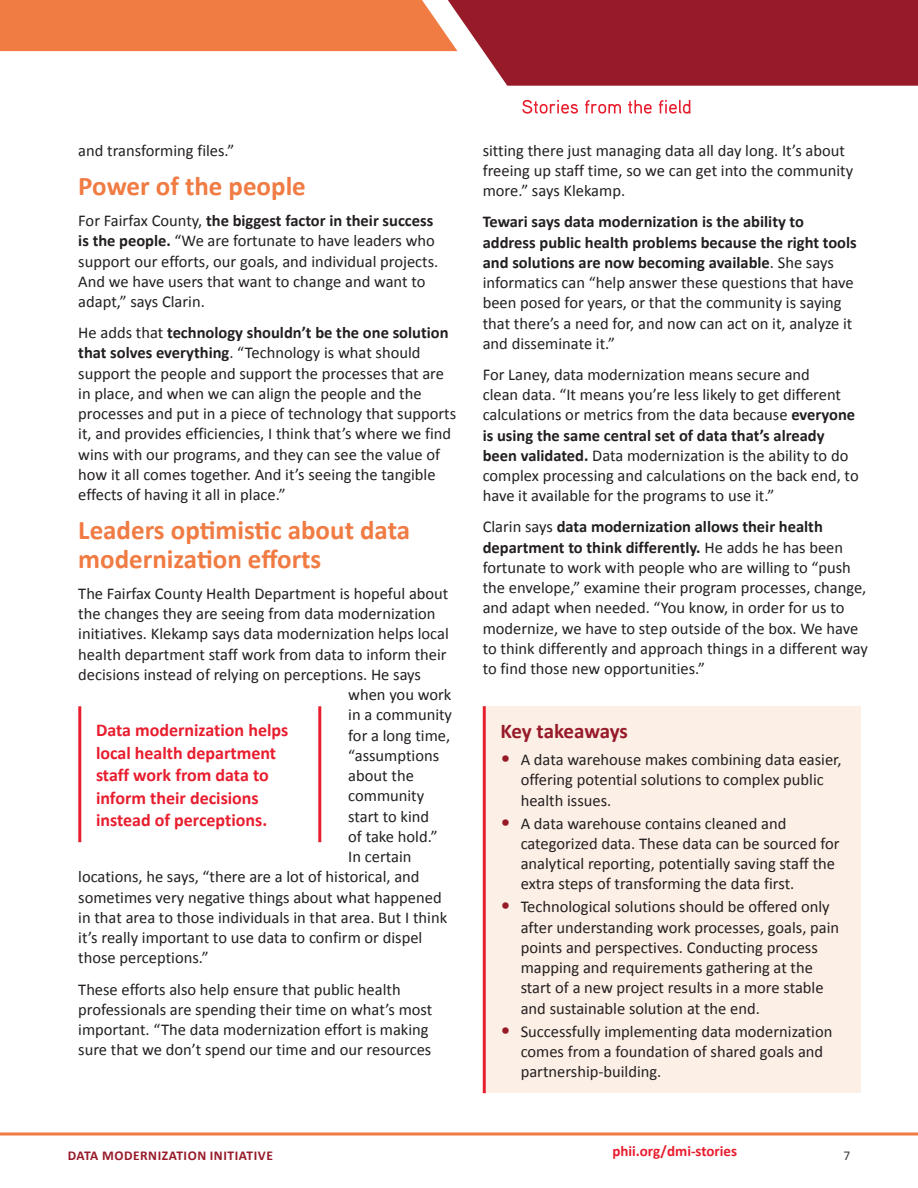
<style>
.page{position:relative;width:918px;height:1188px;background:#fff}
.page>*{position:absolute;margin:0;border:0;box-sizing:border-box;transform-origin:0 0}
.Header_1{font:700 27px/28.5px "Calibri";color:#f07b43}
.Header_2{font:700 21px "Calibri";letter-spacing:-.01em;color:#971a29}
.Callout_1{font:700 18px/22.5px "Calibri";color:#e81d2e}
.Body_Copy{font:16.5px/20.2px "Calibri";color:#231f20}
.t1{font:700 15px "Calibri";color:#e81d2e}
.t2{font:700 13.5px "Calibri";letter-spacing:.04em;color:#971a29}
.t3{font:13.5px "Calibri";color:#3e3e3f}
.s1{font-weight:700}
.s2{font-size:20.7px;color:#971a29}
</style>
<div class="page">
<svg style="left:0;top:0;width:918px;height:86px"></svg>
<svg style="left:0;top:1132px;width:918px;height:4px;background:#f39b71"></svg>
<svg style="left:522px;top:100px;width:56px;height:14px"></svg>
<svg style="left:585px;top:100px;width:36px;height:14px"></svg>
<svg style="left:628px;top:100px;width:24px;height:14px"></svg>
<svg style="left:659px;top:100px;width:32px;height:14px"></svg>
<hr style="left:78px;top:706px;width:3px;height:136px;background:#e81d2e">
<hr style="left:318px;top:706px;width:3px;height:136px;background:#e81d2e">
<div style="left:484px;top:706px;width:377px;height:387px;background:#fcefe5"></div>
<hr style="left:483px;top:706px;width:3px;height:387px;background:#e81d2e">
<p class="Body_Copy" style="left:78px;top:140px;width:158px">and transforming files.”</p>
<p class="Header_1" style="left:78px;top:171px;width:229px">Power of the people</p>
<p class="Body_Copy" style="left:78px;top:210px;width:362px">For Fairfax County, <span class="s1">the biggest factor in their success is the people.</span> “We are fortunate to have leaders who support our efforts, our goals, and individual projects.<br>And we have users that want to change and want to adapt,” says Clarin.</p>
<p class="Body_Copy" style="left:78px;top:322px;width:379px">He adds that <span class="s1">technology shouldn’t be the one solution that solves everything</span>. “Technology is what should support the people and support the processes that are in place, and when we can align the people and the processes and put in a piece of technology that supports it, and provides efficiencies, I think that’s where we find wins with our programs, and they can see the value of how it all comes together. And it’s seeing the tangible effects of having it all in place.”</p>
<p class="Header_1" style="left:78px;top:515px;width:333px">Leaders optimistic about data modernization efforts</p>
<p class="Body_Copy" style="left:78px;top:583px;width:372px">The Fairfax County Health Department is hopeful about</p>
<p class="Body_Copy" style="left:78px;top:603px;width:359px">the changes they are seeing from data modernization</p>
<p class="Body_Copy" style="left:78px;top:623px;width:372px">initiatives. Klekamp says data modernization helps local</p>
<p class="Body_Copy" style="left:78px;top:644px;width:370px">health department staff work from data to inform their</p>
<p class="Body_Copy" style="left:78px;top:664px;width:344px">decisions instead of relying on perceptions. He says</p>
<p class="Body_Copy" style="left:348px;top:684px;width:105px">when you work</p>
<p class="Body_Copy" style="left:348px;top:704px;width:105px">in a community</p>
<p class="Body_Copy" style="left:348px;top:725px;width:103px">for a long time,</p>
<p class="Body_Copy" style="left:348px;top:745px;width:92px">“assumptions</p>
<p class="Body_Copy" style="left:348px;top:765px;width:67px">about the</p>
<p class="Body_Copy" style="left:348px;top:785px;width:78px">community</p>
<p class="Body_Copy" style="left:348px;top:806px;width:82px">start to kind</p>
<p class="Body_Copy" style="left:348px;top:826px;width:91px">of take hold.”</p>
<p class="Body_Copy" style="left:348px;top:846px;width:65px">In certain</p>
<p class="Body_Copy" style="left:78px;top:866px;width:343px">locations, he says, “there are a lot of historical, and</p>
<p class="Body_Copy" style="left:78px;top:887px;width:365px">sometimes very negative things about what happened</p>
<p class="Body_Copy" style="left:78px;top:907px;width:370px">in that area to those individuals in that area. But I think</p>
<p class="Body_Copy" style="left:78px;top:927px;width:346px">it’s really important to use data to confirm or dispel</p>
<p class="Body_Copy" style="left:78px;top:947px;width:132px">those perceptions.”</p>
<p class="Body_Copy" style="left:78px;top:978px;width:356px">These efforts also help ensure that public health professionals are spending their time on what’s most important. “The data modernization effort is making sure that we don’t spend our time and our resources</p>
<p class="Callout_1" style="left:96px;top:718px;width:194px">Data modernization helps local health department staff work from data to inform their decisions instead of perceptions.</p>
<p class="Body_Copy" style="left:483px;top:140px;width:372px">sitting there just managing data all day long. It’s about freeing up staff time, so we can get into the community more.” says Klekamp.</p>
<p class="Body_Copy" style="left:483px;top:211px;width:376px"><span class="s1">Tewari says data modernization is the ability to address public health problems because the right tools and solutions are now becoming available</span>. She says informatics can “help answer these questions that have been posed for years, or that the community is saying that there’s a need for, and now can act on it, analyze it and disseminate it.”</p>
<p class="Body_Copy" style="left:483px;top:364px;width:377px">For Laney, data modernization means secure and<br>clean data. “It means you’re less likely to get different calculations or metrics from the data because <span class="s1">everyone is using the same central set of data that’s already been validated.</span> Data modernization is the ability to do complex processing and calculations on the back end, to have it available for the programs to use it.”</p>
<p class="Body_Copy" style="left:483px;top:516px;width:387px">Clarin says <span class="s1">data modernization allows their health department to think differently.</span> He adds he has been fortunate to work with people who are willing to “push the envelope,” examine their program processes, change, and adapt when needed. “You know, in order for us to modernize, we have to step outside of the box. We have to think differently and approach things in a different way to find those new opportunities.”</p>
<p class="Header_2" style="left:500px;top:716px;width:129px">Key takeaways</p>
<p class="Body_Copy" style="left:521px;top:749px;width:322px;text-indent:-20px"><span class="s2">•</span> A data warehouse makes combining data easier, offering potential solutions to complex public health issues.</p>
<p class="Body_Copy" style="left:521px;top:813px;width:320px;text-indent:-20px"><span class="s2">•</span> A data warehouse contains cleaned and categorized data. These data can be sourced for analytical reporting, potentially saving staff the extra steps of transforming the data first.</p>
<p class="Body_Copy" style="left:521px;top:896px;width:320px;text-indent:-20px"><span class="s2">•</span> Technological solutions should be offered only after understanding work processes, goals, pain points and perspectives. Conducting process mapping and requirements gathering at the start of a new project results in a more stable and sustainable solution at the end.</p>
<p class="Body_Copy" style="left:521px;top:1020px;width:313px;text-indent:-20px"><span class="s2">•</span> Successfully implementing data modernization comes from a foundation of shared goals and partnership-building.</p>
<p class="t1" style="left:612px;top:1140px;width:126px">phii.org/dmi-stories</p>
<p class="t2" style="left:68px;top:1146px;width:207px">DATA MODERNIZATION INITIATIVE</p>
<p class="t3" style="left:844px;top:1146px;width:8px">7</p>
</div>
